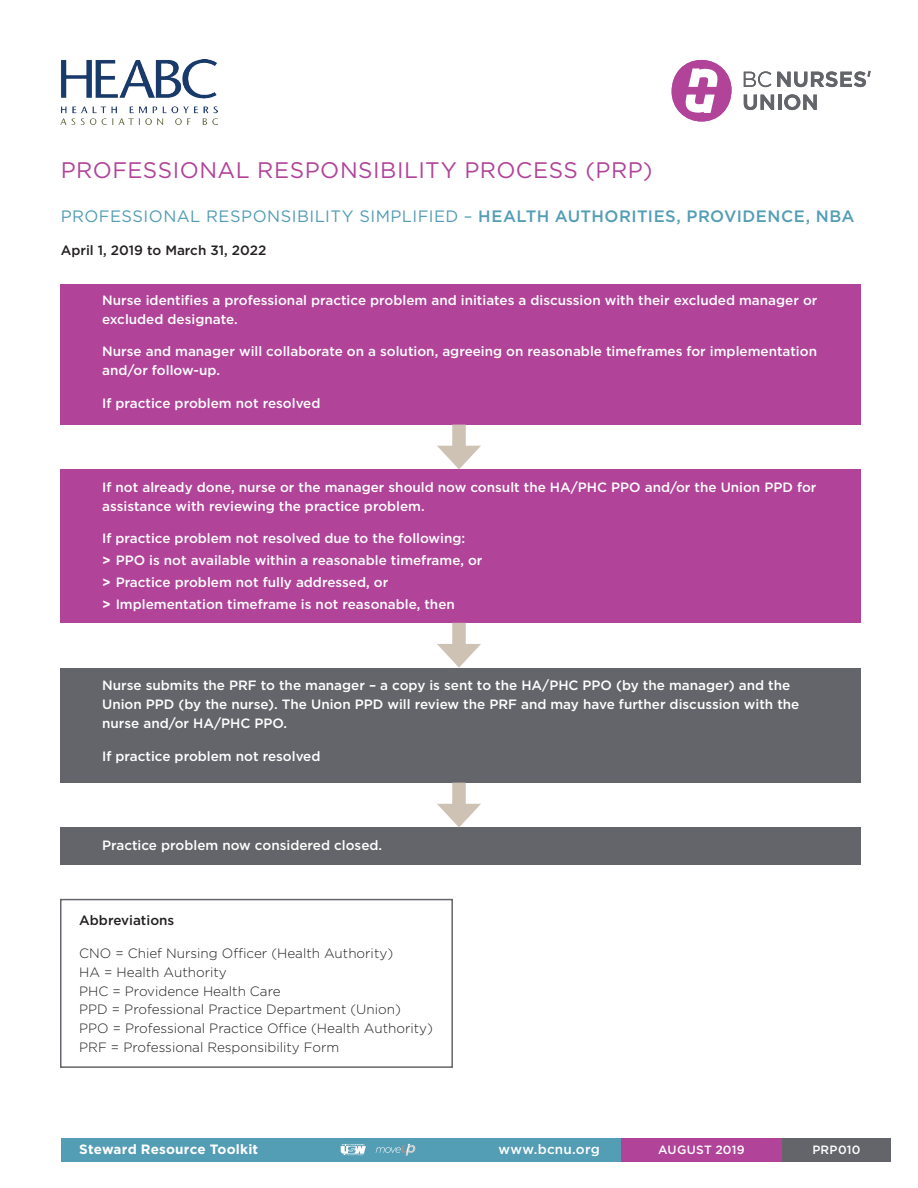
<style>
.page{position:relative;width:918px;height:1188px;background:#fff}
.page>*{position:absolute;margin:0;border:0;box-sizing:border-box;transform-origin:0 0}
.t1{font:22.5px "Gotham";letter-spacing:.02em;color:#b14399}
.t2{font:16.5px "Gotham";letter-spacing:.03em;color:#539db5}
.t3{font:500 13.5px/18.9px "Gotham";color:#fff}
.t4{font:300 13.5px/18.9px "Gotham";color:#231f20}
.t5{font:500 13.5px "Gotham";color:#231f20}
.t6{font:700 13.5px "Gotham";letter-spacing:.01em;color:#fff}
.t7{font:500 12px "Gotham";letter-spacing:.025em;color:#fff}
.s1{font-weight:500}
.s2{font-weight:700}
</style>
<div class="page">
<div style="left:61px;top:1138px;width:563px;height:23px;background:#539db5"></div>
<div style="left:672px;top:60px;width:60px;height:61px;background:#b14399;border-radius:30px"></div>
<svg style="left:685px;top:68px;width:33px;height:45px"></svg>
<svg style="left:744px;top:95px;width:30px;height:15px"></svg>
<hr style="left:778px;top:95px;width:3px;height:15px;background:#63656a">
<svg style="left:784px;top:94px;width:33px;height:16px"></svg>
<svg style="left:744px;top:71px;width:127px;height:16px"></svg>
<div style="left:774px;top:1138px;width:117px;height:23px;background:#64656a"></div>
<div style="left:621px;top:1138px;width:161px;height:23px;background:#b14399"></div>
<svg style="left:376px;top:1143px;width:39px;height:13px"></svg>
<svg style="left:341px;top:1144px;width:25px;height:11px"></svg>
<div style="left:61px;top:284px;width:800px;height:141px;background:#b14399"></div>
<div style="left:60px;top:899px;width:393px;height:169px;border:2px solid #64656a"></div>
<div style="left:61px;top:469px;width:800px;height:154px;background:#b14399"></div>
<div style="left:61px;top:668px;width:800px;height:115px;background:#64656a"></div>
<div style="left:61px;top:828px;width:800px;height:37px;background:#64656a"></div>
<div style="left:452px;top:425px;width:14px;height:30px;background:#cdc2b4"></div>
<svg style="left:437px;top:446px;width:44px;height:23px"></svg>
<div style="left:452px;top:623px;width:14px;height:30px;background:#cdc2b4"></div>
<svg style="left:437px;top:644px;width:44px;height:24px"></svg>
<div style="left:452px;top:783px;width:14px;height:30px;background:#cdc2b4"></div>
<svg style="left:437px;top:804px;width:44px;height:24px"></svg>
<img style="left:61px;top:60px;width:156px;height:64px">
<h1 class="t1" style="left:61px;top:155px;width:593px">PROFESSIONAL RESPONSIBILITY PROCESS (PRP)</h1>
<p class="t2" style="left:61px;top:206px;width:795px">PROFESSIONAL RESPONSIBILITY SIMPLIFIED – <span class="s1">HEALTH AUTHORITIES, PROVIDENCE, NBA</span></p>
<p class="t5" style="left:61px;top:241px;width:207px">April 1, 2019 to March 31, 2022</p>
<p class="t3" style="left:102px;top:291px;width:717px">Nurse identifies a professional practice problem and initiates a discussion with their excluded manager or excluded designate.</p>
<p class="t3" style="left:102px;top:342px;width:716px">Nurse and manager will collaborate on a solution, agreeing on reasonable timeframes for implementation and/or follow-up.</p>
<p class="t3" style="left:102px;top:393px;width:220px">If practice problem not resolved</p>
<p class="t3" style="left:102px;top:478px;width:716px">If not already done, nurse or the manager should now consult the HA/PHC PPO and/or the Union PPD for assistance with reviewing the practice problem.</p>
<p class="t3" style="left:102px;top:528px;width:382px;line-height:21.8px">If practice problem not resolved due to the following:<br><span class="s2">&gt;</span> PPO is not available within a reasonable timeframe, or <span class="s2">&gt;</span> Practice problem not fully addressed, or<br><span class="s2">&gt;</span> Implementation timeframe is not reasonable, then</p>
<p class="t3" style="left:102px;top:676px;width:699px">Nurse submits the PRF to the manager – a copy is sent to the HA/PHC PPO (by the manager) and the<br>Union PPD (by the nurse). The Union PPD will review the PRF and may have further discussion with the nurse and/or HA/PHC PPO.</p>
<p class="t3" style="left:102px;top:746px;width:220px">If practice problem not resolved</p>
<p class="t3" style="left:102px;top:836px;width:282px">Practice problem now considered closed.</p>
<p class="t5" style="left:79px;top:912px;width:97px">Abbreviations</p>
<p class="t4" style="left:79px;top:943px;width:355px">CNO = Chief Nursing Officer (Health Authority)<br>HA = Health Authority<br>PHC = Providence Health Care<br>PPD = Professional Practice Department (Union)<br>PPO = Professional Practice Office (Health Authority)<br>PRF = Professional Responsibility Form</p>
<p class="t6" style="left:79px;top:1140px;width:181px">Steward Resource Toolkit</p>
<p class="t3" style="left:499px;top:1140px;width:103px">www.bcnu.org</p>
<p class="t7" style="left:658px;top:1142px;width:88px">AUGUST 2019</p>
<p class="t7" style="left:808px;top:1142px;width:58px">CAM000</p>
<p class="t7" style="left:812px;top:1142px;width:50px">PRP 10</p>
</div>
